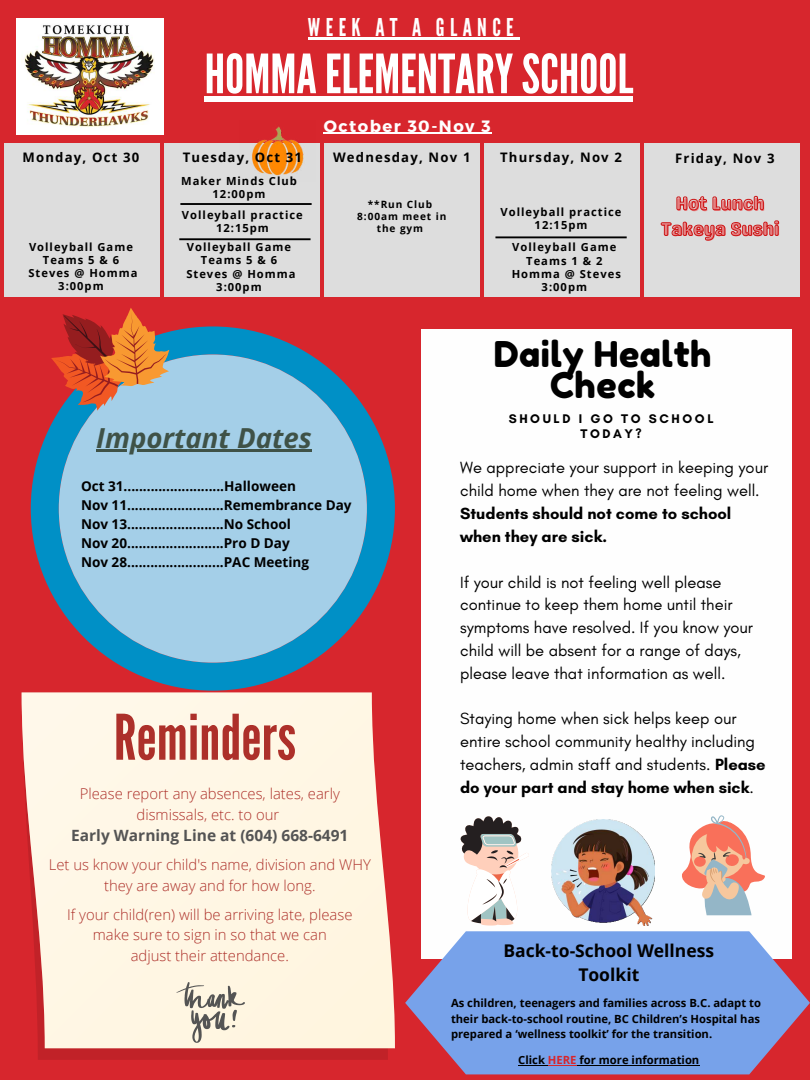
<style>
.page{position:relative;width:810px;height:1080px;background:#d7262d}
.page>*{position:absolute;margin:0;border:0;box-sizing:border-box;transform-origin:0 0}
.t1{font:62.62px "League Gothic";color:#ad302a}
.t2{font:54px "League Gothic";color:#fff}
.t3{font:35.44px/31px "Fredoka One";letter-spacing:.015em;color:#000;text-align:center}
.t4{font:italic 700 27.56px "Open Sans";color:#3f5247}
.t5{font:24.5px "League Gothic";letter-spacing:.22em;color:#fff}
.t6{font:18.44px/25.8px "Genty Sans";color:#e67e7f;text-align:center}
.t7{font:700 17.5px/24.4px "Open Sans";color:#000;text-align:center}
.t8{font:16.5px/22.8px "Glacial Indifference";color:#000}
.t9{font:700 16.5px/22.8px "Glacial Indifference";color:#000}
.t10{font:700 16.44px "Montserrat";letter-spacing:.09em;color:#fff}
.t11{font:700 15.5px "Open Sans";color:#545454}
.t12{font:300 14.81px/20.7px "Open Sans";color:#ad302a;text-align:center}
.t13{font:700 13.56px/18.9px "Open Sans";color:#000}
.t14{font:700 13.12px "Open Sans";letter-spacing:.09em;color:#000}
.t15{font:700 12.75px/14.6px "Glacial Indifference";letter-spacing:.2em;color:#000;text-align:center}
.t16{font:700 11.25px/15.4px "Open Sans";color:#000;text-align:justify}
.t17{font:700 11.19px/13.1px "Open Sans";letter-spacing:.09em;color:#000;text-align:center}
.t18{font:700 10.06px/11.9px "Open Sans";letter-spacing:.09em;color:#000;text-align:center}
.s1{font-weight:700}
.s2{color:#d7262d}
</style>
<div class="page">
<div style="left:164px;top:143px;width:156px;height:154px;background:#ddd"></div>
<div style="left:484px;top:143px;width:155px;height:154px;background:#ddd"></div>
<div style="left:324px;top:143px;width:155px;height:154px;background:#ddd"></div>
<div style="left:4px;top:143px;width:155px;height:154px;background:#ddd"></div>
<div style="left:644px;top:143px;width:156px;height:154px;background:#ddd"></div>
<div style="left:205px;top:96px;width:428px;height:5px;background:#fff"></div>
<img style="left:16px;top:19px;width:148px;height:115px">
<hr style="left:308px;top:38px;width:211px;height:2px;background:#fff">
<hr style="left:324px;top:133px;width:168px;height:1px;background:#fff">
<div style="left:421px;top:329px;width:370px;height:630px;background:#fefefe"></div>
<svg style="left:460px;top:816px;width:69px;height:110px"></svg>
<img style="left:551px;top:820px;width:103px;height:106px">
<svg style="left:682px;top:815px;width:83px;height:100px"></svg>
<svg style="left:31px;top:326px;width:364px;height:365px;fill:#058fc2"></svg>
<div style="left:59px;top:354px;width:308px;height:309px;background:#a4cfe8;border-radius:50%"></div>
<svg style="left:38px;top:1048px;width:350px;height:12px;background:#c2272c"></svg>
<div style="left:22px;top:692px;width:373px;height:356px;background:#fff6e4"></div>
<svg style="left:176px;top:982px;width:69px;height:61px;background:#d6cfc0"></svg>
<svg style="left:51px;top:308px;width:118px;height:103px"></svg>
<svg style="left:405px;top:931px;width:405px;height:143px;background:#8696d4"></svg>
<hr style="left:518px;top:1065px;width:30px;height:1px;background:#000">
<svg style="left:548px;top:1065px;width:29px;height:1px"></svg>
<hr style="left:577px;top:1065px;width:122px;height:1px;background:#000">
<hr style="left:180px;top:203px;width:132px;height:2px;background:#000">
<hr style="left:179px;top:238px;width:132px;height:2px;background:#000">
<hr style="left:495px;top:236px;width:132px;height:2px;background:#000">
<img style="left:252px;top:126px;width:52px;height:50px">
<hr style="left:96px;top:449px;width:216px;height:3px;background:#3f5247">
<svg style="left:676px;top:196px;width:88px;height:15px"></svg>
<svg style="left:660px;top:220px;width:119px;height:21px"></svg>
<h3 class="t5" style="left:308px;top:13px;width:207px">WEEK AT A GLANCE</h3>
<h2 class="t2" style="left:205px;top:42px;width:430px">HOMMA ELEMENTARY SCHOOL</h2>
<p class="t10" style="left:324px;top:116px;width:168px">October 30-Nov 3</p>
<p class="t14" style="left:23px;top:148px;width:118px">Monday, Oct 30</p>
<p class="t14" style="left:183px;top:148px;width:121px">Tuesday, Oct 31</p>
<p class="t14" style="left:333px;top:148px;width:139px">Wednesday, Nov 1</p>
<p class="t14" style="left:500px;top:148px;width:123px">Thursday, Nov 2</p>
<p class="t14" style="left:675px;top:149px;width:101px">Friday, Nov 3</p>
<p class="t18" style="left:357px;top:198px;width:91px">**Run Club<br>8:00am meet in the gym</p>
<p class="t17" style="left:501px;top:205px;width:122px">Volleyball practice<br>12:15pm</p>
<p class="t17" style="left:181px;top:174px;width:117px">Maker Minds Club<br>12:00pm</p>
<p class="t6" style="left:662px;top:192px;width:120px">Hot Lunch<br>Takeya Sushi</p>
<p class="t17" style="left:182px;top:208px;width:122px">Volleyball practice<br>12:15pm</p>
<p class="t17" style="left:28px;top:240px;width:111px">Volleyball Game<br>Teams 5 &amp; 6<br>Steves @ Homma<br>3:00pm</p>
<p class="t17" style="left:186px;top:240px;width:111px">Volleyball Game<br>Teams 5 &amp; 6<br>Steves @ Homma<br>3:00pm</p>
<p class="t17" style="left:512px;top:241px;width:111px">Volleyball Game<br>Teams 1 &amp; 2<br>Homma @ Steves<br>3:00pm</p>
<h3 class="t4" style="left:96px;top:418px;width:217px">Important Dates</h3>
<p class="t13" style="left:81px;top:477px;width:272px">Oct 31..........................Halloween<br>Nov 11.........................Remembrance Day Nov 13.........................No School<br>Nov 20.........................Pro D Day<br>Nov 28.........................PAC Meeting</p>
<h1 class="t1" style="left:114px;top:700px;width:184px">Reminders</h1>
<p class="t12" style="left:80px;top:783px;width:262px">Please report any absences, lates, early dismissals, etc. to our</p>
<p class="t11" style="left:71px;top:824px;width:279px">Early Warning Line at (604) 668-6491</p>
<p class="t12" style="left:49px;top:854px;width:324px">Let us know your child's name, division and WHY they are away and for how long.</p>
<p class="t12" style="left:67px;top:903px;width:287px">If your child(ren) will be arriving late, please make sure to sign in so that we can<br>adjust their attendance.</p>
<h3 class="t3" style="left:494px;top:338px;width:219px">Daily Health<br>Check</h3>
<p class="t15" style="left:509px;top:412px;width:206px">SHOULD I GO TO SCHOOL<br>TODAY?</p>
<p class="t8" style="left:460px;top:457px;width:310px">We appreciate your support in keeping your child home when they are not feeling well.</p>
<p class="t9" style="left:460px;top:502px;width:273px">Students should not come to school when they are sick.</p>
<p class="t8" style="left:460px;top:571px;width:294px">If your child is not feeling well please continue to keep them home until their symptoms have resolved. If you know your child will be absent for a range of days, please leave that information as well.</p>
<p class="t8" style="left:460px;top:708px;width:307px">Staying home when sick helps keep our entire school community healthy including teachers, admin staff and students. <span class="s1">Please do your part and stay home when sick</span>.</p>
<p class="t7" style="left:503px;top:938px;width:212px">Back-to-School Wellness<br>Toolkit</p>
<p class="t16" style="left:451px;top:995px;width:311px">As children, teenagers and families across B.C. adapt to their back-to-school routine, BC Children’s Hospital has prepared a ‘wellness toolkit’ for the transition.</p>
<p class="t16" style="left:518px;top:1052px;width:183px">Click <span class="s2">HERE</span> for more information</p>
</div>
